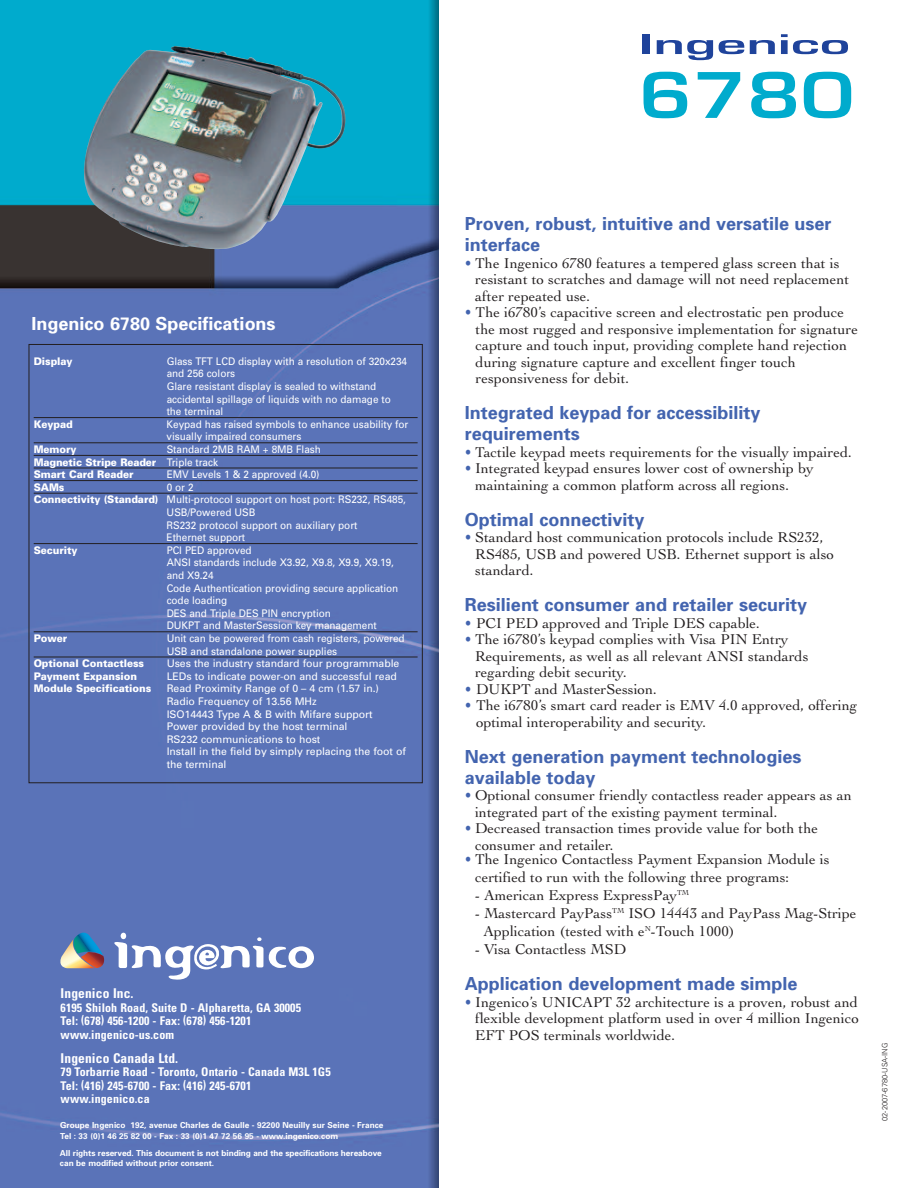
<style>
.page{position:relative;width:918px;height:1188px;background:#fff}
.page>*{position:absolute;margin:0;border:0;box-sizing:border-box;transform-origin:0 0}
.t1{font:600 61.2px "Eurostile";color:#00abcd;scale:1.25 1}
.t2{font:600 26.4px "Eurostile";color:#1f439b;scale:2 1}
.t3{font:700 18px/21px "Univers";color:#4364af}
.t4{font:700 18px "Univers";color:#fff}
.t5{font:15px/16.5px "Cochin";color:#231f20}
.t6{font:700 condensed 13.5px "Univers";letter-spacing:.01em;color:#fff}
.t7{font:700 condensed 12px/13.5px "Univers";letter-spacing:.01em;color:#fff}
.t8{font:10.5px/12.6px "Univers";letter-spacing:-.005em;color:#fff;scale:.95 1}
.t9{font:10.5px/12.6px "Univers";letter-spacing:-.005em;color:#fff}
.t10{font:900 10.5px/12.6px "Univers";letter-spacing:-.005em;color:#fff;scale:.95 1}
.t11{font:700 8.25px/9.9px "Univers";color:#fff}
.t12{font:300 7.5px "Univers";color:#231f20}
.s1{font-weight:400}
.s2{font-weight:900}
.s3{color:#4364af}
</style>
<div class="page">
<img style="left:0;top:0;width:439px;height:1188px">
<svg style="left:57px;top:928px;width:49px;height:40px"></svg>
<svg style="left:269px;top:946px;width:45px;height:22px"></svg>
<svg style="left:114px;top:933px;width:149px;height:49px"></svg>
<hr style="left:34px;top:417px;width:384px;height:1px;background:#231f20">
<hr style="left:34px;top:443px;width:384px;height:1px;background:#231f20">
<hr style="left:34px;top:455px;width:384px;height:1px;background:#231f20">
<hr style="left:34px;top:468px;width:384px;height:1px;background:#231f20">
<hr style="left:34px;top:480px;width:384px;height:1px;background:#231f20">
<hr style="left:34px;top:493px;width:384px;height:1px;background:#231f20">
<hr style="left:34px;top:543px;width:384px;height:1px;background:#231f20">
<hr style="left:34px;top:632px;width:384px;height:1px;background:#231f20">
<hr style="left:34px;top:657px;width:384px;height:1px;background:#231f20">
<img style="left:84px;top:46px;width:262px;height:203px">
<p class="t4" style="left:32px;top:317px;width:246px">Ingenico 6780 Specifications</p>
<p class="t10" style="left:34px;top:356px;width:42px">Display</p>
<p class="t8" style="left:167px;top:356px;width:255px">Glass TFT LCD display with a resolution of 320x234 and 256 colors<br>Glare resistant display is sealed to withstand accidental spillage of liquids with no damage to the terminal</p>
<p class="t10" style="left:34px;top:419px;width:43px">Keypad</p>
<p class="t8" style="left:167px;top:419px;width:256px">Keypad has raised symbols to enhance usability for visually impaired consumers</p>
<p class="t10" style="left:34px;top:444px;width:47px">Memory</p>
<p class="t10" style="left:34px;top:444px;width:304px;text-indent:133px"><span class="s1">Standard 2MB RAM + 8MB Flash<br></span>Magnetic Stripe Reader <span class="s1">Triple track<br></span>Smart Card Reader</p>
<p class="t8" style="left:167px;top:469px;width:162px">EMV Levels 1 &amp; 2 approved (4.0)</p>
<p class="t10" style="left:34px;top:482px;width:34px">SAMs</p>
<p class="t8" style="left:167px;top:482px;width:30px">0 or 2</p>
<p class="t8" style="left:34px;top:494px;width:393px"><span class="s2">Connectivity (Standard)</span> Multi-protocol support on host port: RS232, RS485,</p>
<p class="t8" style="left:167px;top:507px;width:95px">USB/Powered USB</p>
<p class="t8" style="left:167px;top:520px;width:202px">RS232 protocol support on auxiliary port</p>
<p class="t8" style="left:167px;top:532px;width:84px">Ethernet support</p>
<p class="t10" style="left:34px;top:545px;width:48px">Security</p>
<p class="t8" style="left:167px;top:545px;width:245px">PCI PED approved<br>ANSI standards include X3.92, X9.8, X9.9, X9.19, and X9.24<br>Code Authentication providing secure application code loading<br>DES and Triple DES PIN encryption<br>DUKPT and MasterSession key management</p>
<p class="t10" style="left:34px;top:633px;width:37px">Power</p>
<p class="t8" style="left:167px;top:633px;width:252px">Unit can be powered from cash registers, powered<br>USB and standalone power supplies</p>
<p class="t10" style="left:34px;top:658px;width:118px">Optional Contactless</p>
<p class="t9" style="left:167px;top:658px;width:234px">Uses the industry standard four programmable</p>
<p class="t10" style="left:34px;top:671px;width:110px">Payment Expansion</p>
<p class="t9" style="left:167px;top:671px;width:232px">LEDs to indicate power-on and successful read</p>
<p class="t10" style="left:34px;top:683px;width:125px">Module Specifications</p>
<p class="t9" style="left:167px;top:683px;width:241px">Read Proximity Range of 0 – 4 cm (1.57 in.)<br>Radio Frequency of 13.56 MHz<br>ISO14443 Type A &amp; B with Mifare support Power provided by the host terminal<br>RS232 communications to host<br>Install in the field by simply replacing the foot of the terminal</p>
<p class="t6" style="left:61px;top:988px;width:75px">Ingenico Inc.</p>
<p class="t7" style="left:61px;top:1002px;width:242px">6195 Shiloh Road, Suite D - Alpharetta, GA 30005<br>Tel: (678) 456-1200 - Fax: (678) 456-1201 www.ingenico-us.com</p>
<p class="t6" style="left:61px;top:1053px;width:119px">Ingenico Canada Ltd.</p>
<p class="t7" style="left:61px;top:1066px;width:272px">79 Torbarrie Road - Toronto, Ontario - Canada M3L 1G5<br>Tel: (416) 245-6700 - Fax: (416) 245-6701 www.ingenico.ca</p>
<p class="t11" style="left:60px;top:1121px;width:325px;line-height:10.5px">Groupe Ingenico 192, avenue Charles de Gaulle - 92200 Neuilly sur Seine - France<br>Tel : 33 (0)1 46 25 82 00 - Fax : 33 (0)1 47 72 56 95 - www.ingenico.com</p>
<p class="t11" style="left:60px;top:1149px;width:323px">All rights reserved. This document is not binding and the specifications hereabove can be modified without prior consent.</p>
<h2 class="t2" style="left:639px;top:34px;width:107px">Ingenico</h2>
<h1 class="t1" style="left:639px;top:72px;width:174px">6780</h1>
<p class="t3" style="left:465px;top:215px;width:368px">Proven, robust, intuitive and versatile user interface</p>
<p class="t5" style="left:475px;top:256px;width:376px;text-indent:-10px"><span class="s3">•</span> The Ingenico 6780 features a tempered glass screen that is resistant to scratches and damage will not need replacement after repeated use.</p>
<p class="t5" style="left:476px;top:306px;width:384px;text-indent:-11px"><span class="s3">•</span> The i6780’s capacitive screen and electrostatic pen produce the most rugged and responsive implementation for signature capture and touch input, providing complete hand rejection during signature capture and excellent finger touch responsiveness for debit.</p>
<p class="t3" style="left:465px;top:404px;width:297px">Integrated keypad for accessibility requirements</p>
<p class="t5" style="left:465px;top:445px;width:388px"><span class="s3">•</span> Tactile keypad meets requirements for the visually impaired.</p>
<p class="t5" style="left:475px;top:462px;width:340px;text-indent:-10px"><span class="s3">•</span> Integrated keypad ensures lower cost of ownership by maintaining a common platform across all regions.</p>
<p class="t3" style="left:465px;top:511px;width:181px">Optimal connectivity</p>
<p class="t5" style="left:475px;top:531px;width:360px;text-indent:-10px"><span class="s3">•</span> Standard host communication protocols include RS232,<br>RS485, USB and powered USB. Ethernet support is also standard.</p>
<p class="t3" style="left:465px;top:596px;width:344px">Resilient consumer and retailer security</p>
<p class="t5" style="left:465px;top:616px;width:297px"><span class="s3">•</span> PCI PED approved and Triple DES capable.</p>
<p class="t5" style="left:475px;top:633px;width:335px;text-indent:-10px"><span class="s3">•</span> The i6780’s keypad complies with Visa PIN Entry<br>Requirements, as well as all relevant ANSI standards regarding debit security.</p>
<p class="t5" style="left:465px;top:682px;width:193px"><span class="s3">•</span> DUKPT and MasterSession.</p>
<p class="t5" style="left:476px;top:699px;width:383px;text-indent:-11px"><span class="s3">•</span> The i6780’s smart card reader is EMV 4.0 approved, offering optimal interoperability and security.</p>
<p class="t3" style="left:465px;top:748px;width:338px">Next generation payment technologies available today</p>
<p class="t5" style="left:475px;top:789px;width:378px;text-indent:-10px"><span class="s3">•</span> Optional consumer friendly contactless reader appears as an integrated part of the existing payment terminal.</p>
<p class="t5" style="left:475px;top:822px;width:344px;text-indent:-10px"><span class="s3">•</span> Decreased transaction times provide value for both the consumer and retailer.</p>
<p class="t5" style="left:475px;top:852px;width:356px;line-height:18px;text-indent:-10px"><span class="s3">•</span> The Ingenico Contactless Payment Expansion Module is certified to run with the following three programs:</p>
<p class="t5" style="left:475px;top:889px;width:216px">- American Express ExpressPay<sup>TM</sup></p>
<p class="t5" style="left:483px;top:906px;width:375px;line-height:18px;text-indent:-8px">- Mastercard PayPass<sup>TM</sup> ISO 14443 and PayPass Mag-Stripe<br>Application (tested with e<sup>N</sup>-Touch 1000)</p>
<p class="t5" style="left:475px;top:943px;width:153px">- Visa Contactless MSD</p>
<p class="t3" style="left:465px;top:975px;width:334px">Application development made simple</p>
<p class="t5" style="left:475px;top:995px;width:385px;text-align:justify;text-indent:-10px"><span class="s3">•</span> Ingenico’s UNICAPT 32 architecture is a proven, robust and flexible development platform used in over 4 million Ingenico EFT POS terminals worldwide.</p>
<p class="t12" style="left:882px;top:1121px;width:79px;rotate:-90deg">02-2007-6780-USA-ING</p>
</div>
